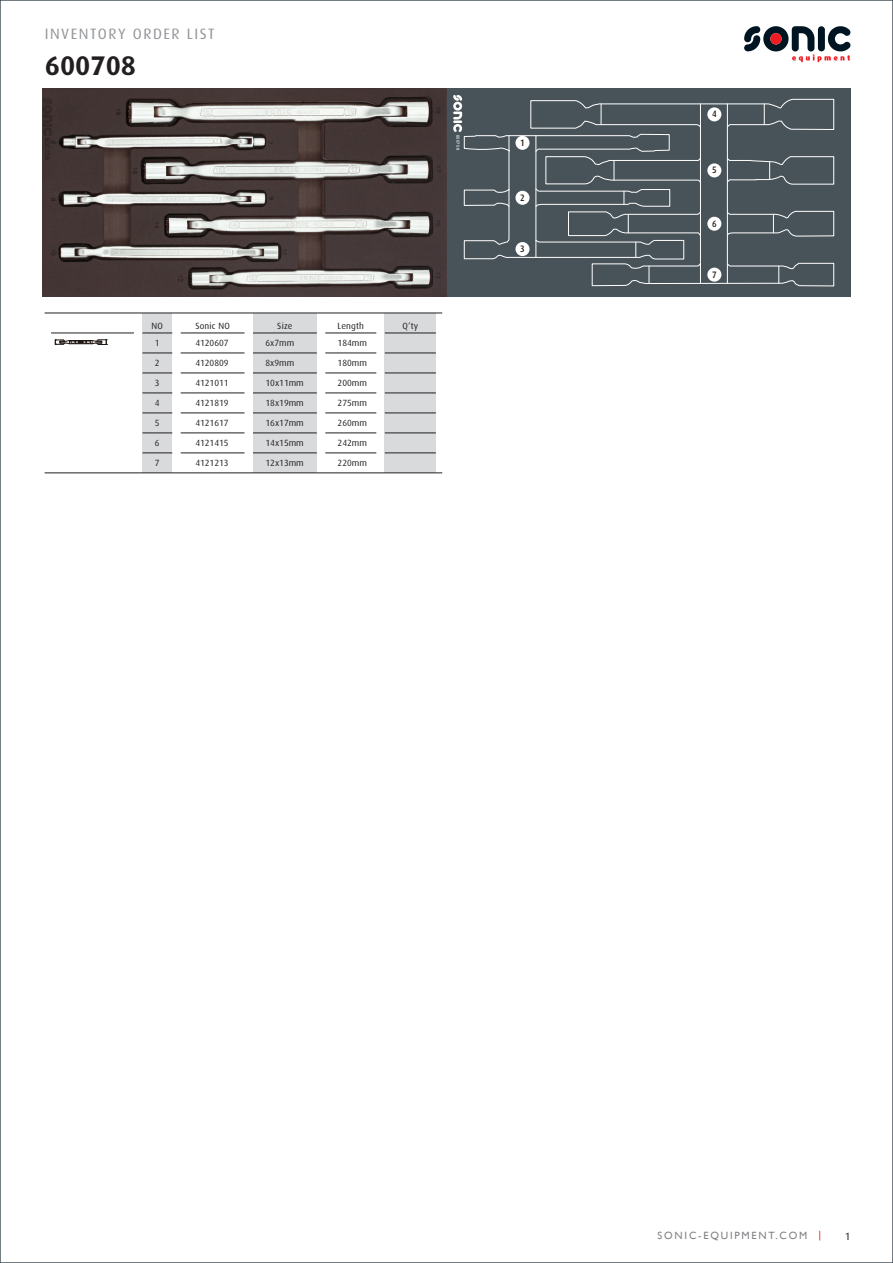
<style>
.page{position:relative;width:893px;height:1263px;background:#fff}
.page>*{position:absolute;margin:0;border:0;box-sizing:border-box;transform-origin:0 0}
.t1{font:700 27px "Dax";color:#231f20}
.t2{font:15px "Dax";letter-spacing:.1em;color:#939598}
.t3{font:10.5px "Gill Sans";letter-spacing:.17em;color:#808285}
.t4{font:10.5px "Dax";color:#231f20}
.t5{font:500 9.3px "Dax";color:#211814;scale:.9 1}
.t6{font:9px "Dax";color:#231f20}
.t7{font:4.2px "Arial";letter-spacing:.05em;color:#fff}
.s1{color:#ee1d23}
</style>
<div class="page">
<div style="left:142px;top:313px;width:30px;height:160px;background:#d9dadc"></div>
<div style="left:385px;top:313px;width:51px;height:160px;background:#d9dadc"></div>
<div style="left:253px;top:313px;width:64px;height:160px;background:#d9dadc"></div>
<svg style="left:744px;top:26px;width:106px;height:36px"></svg>
<hr style="left:325px;top:353px;width:51px;height:1px;background:#231f20">
<hr style="left:325px;top:373px;width:51px;height:1px;background:#231f20">
<hr style="left:325px;top:393px;width:51px;height:1px;background:#231f20">
<hr style="left:325px;top:413px;width:51px;height:1px;background:#231f20">
<hr style="left:325px;top:433px;width:51px;height:1px;background:#231f20">
<hr style="left:325px;top:453px;width:51px;height:1px;background:#231f20">
<hr style="left:142px;top:353px;width:30px;height:1px;background:#231f20">
<hr style="left:181px;top:353px;width:63px;height:1px;background:#231f20">
<hr style="left:253px;top:353px;width:64px;height:1px;background:#231f20">
<hr style="left:385px;top:353px;width:51px;height:1px;background:#231f20">
<hr style="left:142px;top:373px;width:30px;height:1px;background:#231f20">
<hr style="left:181px;top:373px;width:63px;height:1px;background:#231f20">
<hr style="left:253px;top:373px;width:64px;height:1px;background:#231f20">
<hr style="left:385px;top:373px;width:51px;height:1px;background:#231f20">
<hr style="left:142px;top:393px;width:30px;height:1px;background:#231f20">
<hr style="left:181px;top:393px;width:63px;height:1px;background:#231f20">
<hr style="left:253px;top:393px;width:64px;height:1px;background:#231f20">
<hr style="left:385px;top:393px;width:51px;height:1px;background:#231f20">
<hr style="left:142px;top:413px;width:30px;height:1px;background:#231f20">
<hr style="left:181px;top:413px;width:63px;height:1px;background:#231f20">
<hr style="left:253px;top:413px;width:64px;height:1px;background:#231f20">
<hr style="left:385px;top:413px;width:51px;height:1px;background:#231f20">
<hr style="left:142px;top:433px;width:30px;height:1px;background:#231f20">
<hr style="left:181px;top:433px;width:63px;height:1px;background:#231f20">
<hr style="left:253px;top:433px;width:64px;height:1px;background:#231f20">
<hr style="left:385px;top:433px;width:51px;height:1px;background:#231f20">
<hr style="left:142px;top:453px;width:30px;height:1px;background:#231f20">
<hr style="left:181px;top:453px;width:63px;height:1px;background:#231f20">
<hr style="left:253px;top:453px;width:64px;height:1px;background:#231f20">
<hr style="left:385px;top:453px;width:51px;height:1px;background:#231f20">
<hr style="left:51px;top:333px;width:83px;height:1px;background:#231f20">
<hr style="left:142px;top:333px;width:30px;height:1px;background:#231f20">
<hr style="left:181px;top:333px;width:63px;height:1px;background:#231f20">
<hr style="left:253px;top:333px;width:64px;height:1px;background:#231f20">
<hr style="left:385px;top:333px;width:51px;height:1px;background:#231f20">
<hr style="left:325px;top:333px;width:51px;height:1px;background:#231f20">
<hr style="left:45px;top:472px;width:397px;height:1px;background:#231f20">
<hr style="left:45px;top:313px;width:397px;height:1px;background:#231f20">
<svg style="left:55px;top:339px;width:52px;height:6px"></svg>
<div style="left:43px;top:88px;width:807px;height:209px;background:#475359"></div>
<img style="left:43px;top:88px;width:403px;height:209px">
<svg style="left:453px;top:95px;width:381px;height:192px"></svg>
<div style="left:515px;top:136px;width:14px;height:14px;background:#fff;border-radius:50%"></div>
<div style="left:707px;top:217px;width:14px;height:14px;background:#fff;border-radius:50%"></div>
<div style="left:515px;top:191px;width:14px;height:14px;background:#fff;border-radius:50%"></div>
<div style="left:515px;top:242px;width:14px;height:14px;background:#fff;border-radius:50%"></div>
<div style="left:707px;top:107px;width:14px;height:14px;background:#fff;border-radius:50%"></div>
<div style="left:707px;top:163px;width:14px;height:14px;background:#fff;border-radius:50%"></div>
<div style="left:707px;top:268px;width:14px;height:14px;background:#fff;border-radius:50%"></div>
<h2 class="t2" style="left:45px;top:25px;width:171px">INVENTORY ORDER LIST</h2>
<h1 class="t1" style="left:45px;top:50px;width:93px">600708</h1>
<p class="t6" style="left:152px;top:320px;width:13px">NO</p>
<p class="t6" style="left:195px;top:320px;width:36px">Sonic NO</p>
<p class="t6" style="left:277px;top:320px;width:17px">Size</p>
<p class="t6" style="left:338px;top:320px;width:28px">Length</p>
<p class="t6" style="left:403px;top:320px;width:17px">Q‘ty</p>
<p class="t6" style="left:155px;top:338px;width:6px">1</p>
<p class="t6" style="left:155px;top:358px;width:6px">2</p>
<p class="t6" style="left:155px;top:378px;width:6px">3</p>
<p class="t6" style="left:155px;top:398px;width:6px">4</p>
<p class="t6" style="left:155px;top:418px;width:6px">5</p>
<p class="t6" style="left:155px;top:438px;width:6px">6</p>
<p class="t6" style="left:155px;top:458px;width:6px">7</p>
<p class="t6" style="left:195px;top:338px;width:35px">4120607</p>
<p class="t6" style="left:195px;top:358px;width:35px">4120809</p>
<p class="t6" style="left:195px;top:378px;width:35px">4121011</p>
<p class="t6" style="left:195px;top:398px;width:35px">4121819</p>
<p class="t6" style="left:195px;top:418px;width:35px">4121617</p>
<p class="t6" style="left:195px;top:438px;width:35px">4121415</p>
<p class="t6" style="left:195px;top:458px;width:35px">4121213</p>
<p class="t6" style="left:338px;top:338px;width:31px">184mm</p>
<p class="t6" style="left:338px;top:358px;width:31px">180mm</p>
<p class="t6" style="left:338px;top:378px;width:31px">200mm</p>
<p class="t6" style="left:338px;top:398px;width:31px">275mm</p>
<p class="t6" style="left:338px;top:418px;width:31px">260mm</p>
<p class="t6" style="left:338px;top:438px;width:31px">242mm</p>
<p class="t6" style="left:338px;top:458px;width:31px">220mm</p>
<p class="t6" style="left:266px;top:338px;width:30px">6x7mm</p>
<p class="t6" style="left:266px;top:358px;width:30px">8x9mm</p>
<p class="t6" style="left:266px;top:378px;width:40px">10x11mm</p>
<p class="t6" style="left:266px;top:398px;width:40px">18x19mm</p>
<p class="t6" style="left:266px;top:418px;width:40px">16x17mm</p>
<p class="t6" style="left:266px;top:438px;width:40px">14x15mm</p>
<p class="t6" style="left:266px;top:458px;width:40px">12x13mm</p>
<p class="t7" style="left:461px;top:135px;width:17px;rotate:90deg">600708</p>
<p class="t5" style="left:520px;top:137px;width:7px">1</p>
<p class="t5" style="left:520px;top:192px;width:7px">2</p>
<p class="t5" style="left:520px;top:244px;width:7px">3</p>
<p class="t5" style="left:712px;top:109px;width:7px">4</p>
<p class="t5" style="left:712px;top:165px;width:7px">5</p>
<p class="t5" style="left:712px;top:218px;width:7px">6</p>
<p class="t5" style="left:712px;top:269px;width:7px">7</p>
<p class="t3" style="left:658px;top:1229px;width:165px">SONIC-EQUIPMENT.COM <span class="s1">|</span></p>
<p class="t4" style="left:845px;top:1230px;width:7px">1</p>
</div>
